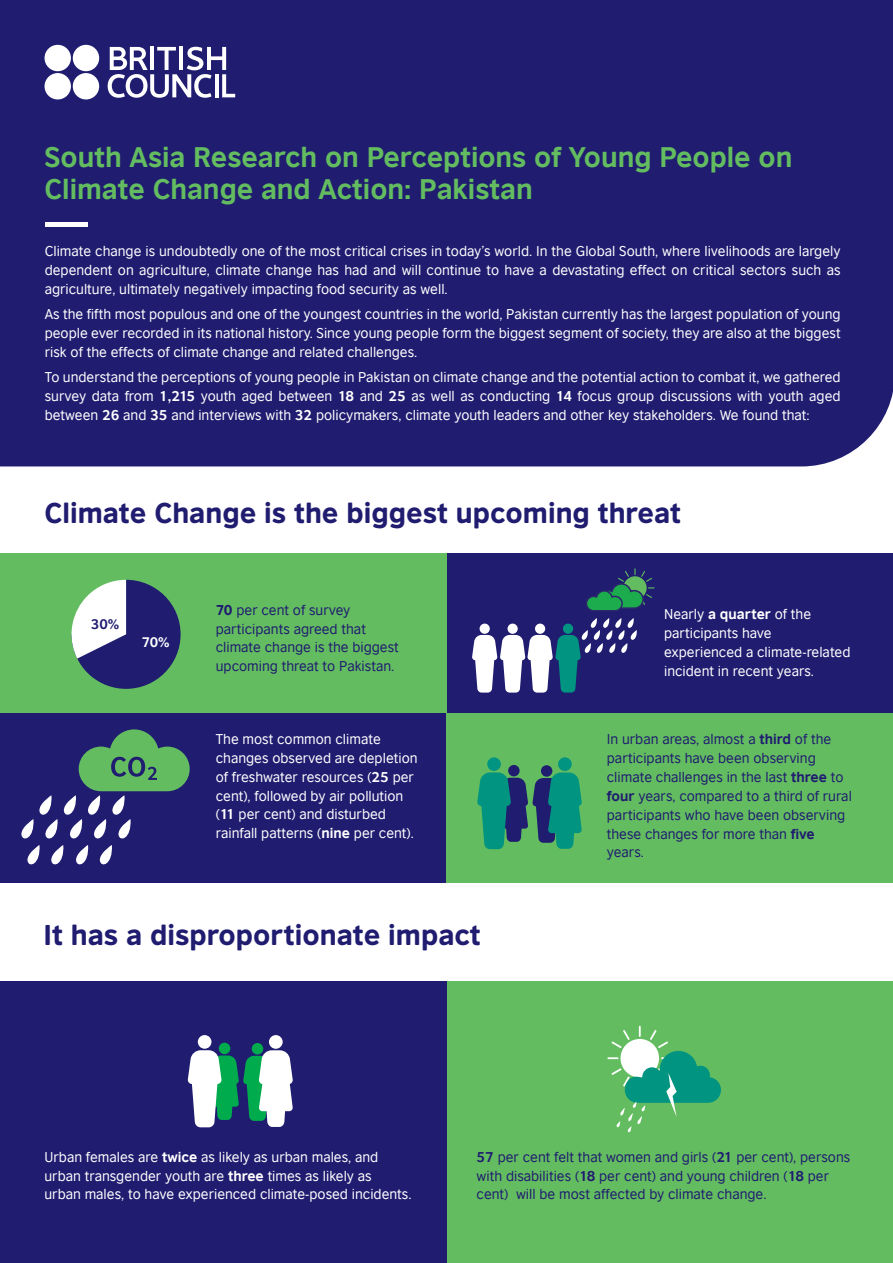
<style>
.page{position:relative;width:893px;height:1263px;background:#fff}
.page>*{position:absolute;margin:0;border:0;box-sizing:border-box;transform-origin:0 0}
.t1{font:700 27px/32.4px "British Council Sans";color:#63bd60}
.t2{font:27px "British Council Sans Headline";color:#201c70}
.t3{font:13.5px/18.8px "British Council Sans";color:#fff}
.t4{font:13.5px/18.8px "British Council Sans";color:#201c70}
.t5{font:700 13.2px "British Council Sans";color:#201c70}
.t6{font:700 13.2px "British Council Sans";color:#fff}
.s1{font-weight:700}
.s2{font-family:"British Council Sans Headline"}
</style>
<div class="page">
<div style="left:446px;top:553px;width:447px;height:175px;background:#201c70"></div>
<div style="left:0;top:553px;width:446px;height:175px;background:#63bd60"></div>
<div style="left:0;top:713px;width:446px;height:170px;background:#201c70"></div>
<div style="left:446px;top:713px;width:447px;height:170px;background:#63bd60"></div>
<svg style="left:21px;top:729px;width:169px;height:136px"></svg>
<div style="left:0;top:982px;width:447px;height:281px;background:#201c70"></div>
<div style="left:447px;top:982px;width:446px;height:281px;background:#63bd60"></div>
<div style="left:508px;top:765px;width:12px;height:11px;background:#201c70;border-radius:50%"></div>
<div style="left:487px;top:757px;width:14px;height:14px;background:#009481;border-radius:50%"></div>
<div style="left:541px;top:765px;width:11px;height:12px;background:#201c70;border-radius:50%"></div>
<div style="left:558px;top:757px;width:14px;height:14px;background:#009481;border-radius:50%"></div>
<svg style="left:477px;top:772px;width:105px;height:77px"></svg>
<div style="left:219px;top:1043px;width:11px;height:11px;background:#00ab4d;border-radius:50%"></div>
<div style="left:198px;top:1035px;width:13px;height:14px;background:#fff;border-radius:50%"></div>
<div style="left:252px;top:1043px;width:11px;height:11px;background:#00ab4d;border-radius:50%"></div>
<div style="left:269px;top:1035px;width:14px;height:14px;background:#fff;border-radius:50%"></div>
<svg style="left:188px;top:1050px;width:105px;height:77px"></svg>
<div style="left:0;top:0;width:893px;height:466px;background:#201c70"></div>
<svg style="left:108px;top:47px;width:127px;height:51px"></svg>
<div style="left:45px;top:73px;width:26px;height:26px;background:#fff;border-radius:50%"></div>
<div style="left:73px;top:73px;width:26px;height:26px;background:#fff;border-radius:50%"></div>
<div style="left:45px;top:45px;width:26px;height:26px;background:#fff;border-radius:50%"></div>
<div style="left:73px;top:45px;width:26px;height:26px;background:#fff;border-radius:50%"></div>
<div style="left:45px;top:222px;width:43px;height:5px;background:#fff"></div>
<svg style="left:586px;top:568px;width:69px;height:43px"></svg>
<svg style="left:472px;top:618px;width:165px;height:75px"></svg>
<svg style="left:607px;top:1026px;width:114px;height:106px"></svg>
<svg style="left:71px;top:580px;width:110px;height:109px"></svg>
<h1 class="t1" style="left:45px;top:138px;width:749px">South Asia Research on Perceptions of Young People on<br>Climate Change and Action: Pakistan</h1>
<p class="t3" style="left:45px;top:241px;width:797px;text-align:justify">Climate change is undoubtedly one of the most critical crises in today’s world. In the Global South, where livelihoods are largely dependent on agriculture, climate change has had and will continue to have a devastating effect on critical sectors such as agriculture, ultimately negatively impacting food security as well.</p>
<p class="t3" style="left:45px;top:304px;width:797px;text-align:justify">As the fifth most populous and one of the youngest countries in the world, Pakistan currently has the largest population of young people ever recorded in its national history. Since young people form the biggest segment of society, they are also at the biggest risk of the effects of climate change and related challenges.</p>
<p class="t3" style="left:45px;top:366px;width:797px;text-align:justify">To understand the perceptions of young people in Pakistan on climate change and the potential action to combat it, we gathered survey data from <span class="s1">1,215</span> youth aged between <span class="s1">18</span> and <span class="s1">25</span> as well as conducting <span class="s1">14</span> focus group discussions with youth aged between <span class="s1">26</span> and <span class="s1">35</span> and interviews with <span class="s1">32</span> policymakers, climate youth leaders and other key stakeholders. We found that:</p>
<h1 class="t2" style="left:45px;top:492px;width:638px">Climate Change is the biggest upcoming threat</h1>
<p class="t5" style="left:91px;top:612px;width:30px">30%</p>
<p class="t6" style="left:142px;top:630px;width:29px">70%</p>
<p class="t4" style="left:216px;top:599px;width:185px"><span class="s2">70</span> per cent of survey participants agreed that climate change is the biggest upcoming threat to Pakistan.</p>
<p class="t3" style="left:664px;top:604px;width:188px">Nearly <span class="s1">a quarter</span> of the participants have experienced a climate-related incident in recent years.</p>
<p class="t3" style="left:216px;top:728px;width:203px">The most common climate changes observed are depletion of freshwater resources (<span class="s1">25</span> per cent), followed by air pollution (<span class="s1">11</span> per cent) and disturbed rainfall patterns (<span class="s1">nine</span> per cent).</p>
<p class="t4" style="left:607px;top:729px;width:246px">In urban areas, almost a <span class="s1">third</span> of the participants have been observing climate challenges in the last <span class="s1">three</span> to <span class="s1">four</span> years, compared to a third of rural participants who have been observing these changes for more than <span class="s1">five </span>years.</p>
<h1 class="t2" style="left:44px;top:914px;width:439px">It has a disproportionate impact</h1>
<p class="t3" style="left:45px;top:1146px;width:368px">Urban females are <span class="s1">twice</span> as likely as urban males, and urban transgender youth are <span class="s1">three</span> times as likely as urban males, to have experienced climate-posed incidents.</p>
<p class="t4" style="left:477px;top:1146px;width:375px"><span class="s1">57</span> per cent felt that women and girls (<span class="s1">21</span> per cent), persons with disabilities (<span class="s1">18</span> per cent) and young children (<span class="s1">18</span> per cent) will be most affected by climate change.</p>
</div>
